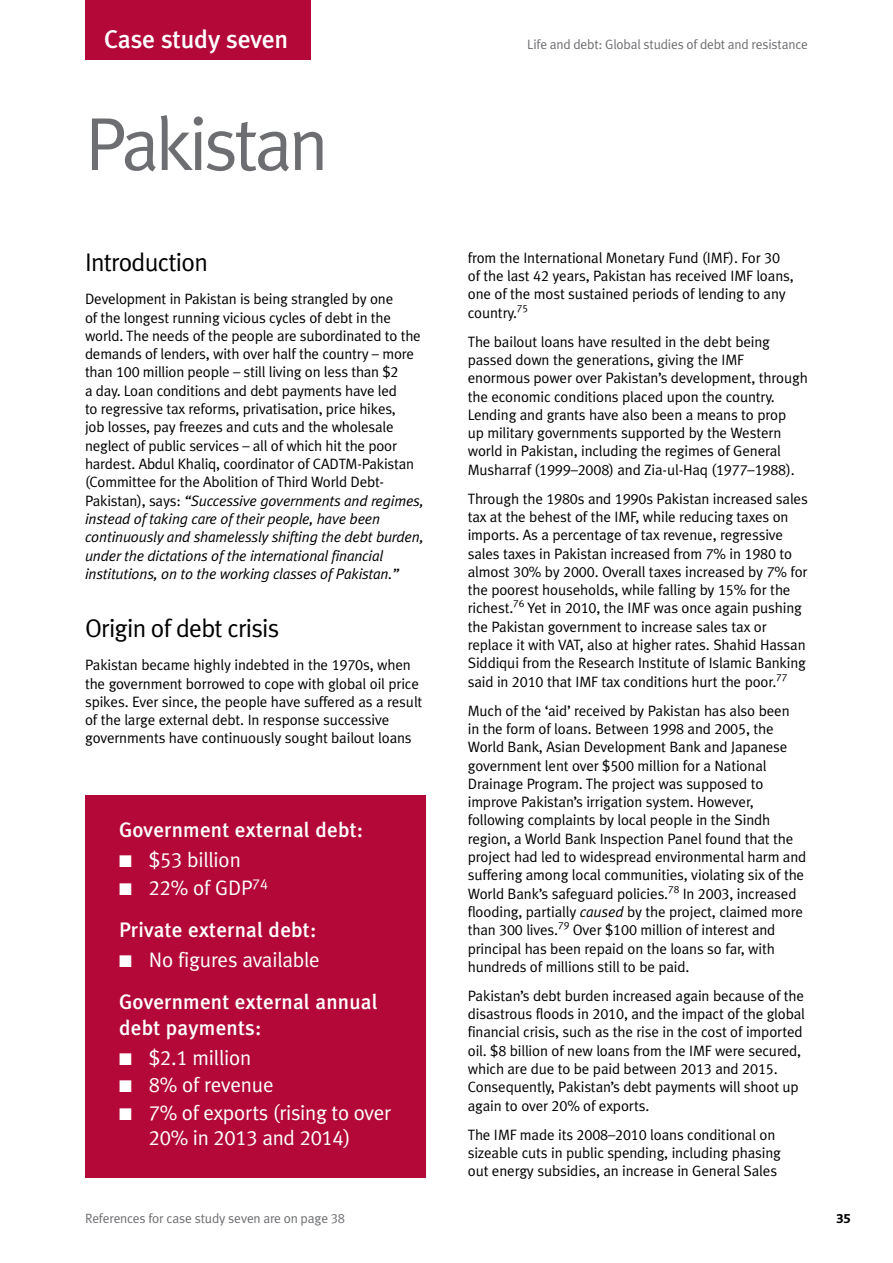
<style>
.page{position:relative;width:893px;height:1263px;background:#fff}
.page>*{position:absolute;margin:0;border:0;box-sizing:border-box;transform-origin:0 0}
.t1{font:75px "Meta Plus Normal";letter-spacing:-.05em;color:#6d6e71}
.t2{font:25.5px "Meta Plus Normal";letter-spacing:-.03em;color:#000}
.t3{font:500 25.5px "Meta Plus";letter-spacing:-.01em;color:#fff}
.t4{font:21px "Meta Plus Normal";letter-spacing:-.01em;color:#fff}
.t5{font:500 21px/25.5px "Meta Plus";letter-spacing:.01em;color:#fff}
.t6{font:21px "Meta Plus Normal Caps";letter-spacing:-.015em;color:#fff}
.t7{font:15px/18.3px "Meta Plus Normal";letter-spacing:-.01em;color:#000}
.t8{font:13.5px "Meta Plus Normal";letter-spacing:-.015em;color:#6d6e71}
.t9{font:800 13.5px "Bliss";color:#000}
.s1{font-family:"Meta Plus Normal Caps"}
.s2{font-style:italic}
.s3{font-family:"Meta Plus Normal"}
</style>
<div class="page">
<div style="left:85px;top:0;width:225px;height:60px;background:#b30838"></div>
<div style="left:85px;top:795px;width:340px;height:383px;background:#b30838"></div>
<h2 class="t3" style="left:104px;top:25px;width:186px">Case study seven</h2>
<h1 class="t1" style="left:85px;top:101px;width:245px">Pakistan</h1>
<h2 class="t2" style="left:85px;top:247px;width:124px">Introduction</h2>
<p class="t7" style="left:85px;top:290px;width:340px">Development in Pakistan is being strangled by one<br>of the longest running vicious cycles of debt in the world. The needs of the people are subordinated to the demands of lenders, with over half the country – more than <span class="s1">100</span> million people – still living on less than $<span class="s1">2<br></span>a day. Loan conditions and debt payments have led<br>to regressive tax reforms, privatisation, price hikes,<br>job losses, pay freezes and cuts and the wholesale neglect of public services – all of which hit the poor hardest. Abdul Khaliq, coordinator of CADTM-Pakistan (Committee for the Abolition of Third World Debt-Pakistan), says: <span class="s2">“Successive governments and regimes, instead of taking care of their people, have been continuously and shamelessly shifting the debt burden, under the dictations of the international financial institutions, on to the working classes of Pakistan.”</span></p>
<h2 class="t2" style="left:85px;top:613px;width:196px">Origin of debt crisis</h2>
<p class="t7" style="left:85px;top:656px;width:339px">Pakistan became highly indebted in the <span class="s1">1970</span>s, when the government borrowed to cope with global oil price spikes. Ever since, the people have suffered as a result of the large external debt. In response successive governments have continuously sought bailout loans</p>
<h3 class="t5" style="left:119px;top:817px;width:246px">Government external debt:</h3>
<h3 class="t4" style="left:119px;top:847px;width:123px">■ $<span class="s1">53</span> billion</h3>
<h3 class="t4" style="left:119px;top:875px;width:150px">■ <span class="s1">22</span>% of GDP<sup>74</sup></h3>
<h3 class="t5" style="left:119px;top:917px;width:199px">Private external debt:</h3>
<h3 class="t4" style="left:119px;top:947px;width:202px">■ No figures available</h3>
<h3 class="t5" style="left:119px;top:989px;width:260px">Government external annual debt payments:</h3>
<h3 class="t4" style="left:119px;top:1045px;width:134px">■ $<span class="s1">2</span>.<span class="s1">1</span> million</h3>
<h3 class="t4" style="left:119px;top:1073px;width:156px">■ <span class="s1">8</span>% of revenue</h3>
<h3 class="t4" style="left:119px;top:1100px;width:274px">■ <span class="s1">7</span>% of exports (rising to over</h3>
<h3 class="t6" style="left:149px;top:1126px;width:203px">20<span class="s3">% in</span> 2013 <span class="s3">and</span> 2014<span class="s3">)</span></h3>
<p class="t8" style="left:85px;top:1210px;width:262px">References for case study seven are on page <span class="s1">38</span></p>
<p class="t8" style="left:527px;top:36px;width:282px">Life and debt: Global studies of debt and resistance</p>
<p class="t7" style="left:468px;top:248px;width:328px">from the International Monetary Fund (IMF). For <span class="s1">30 </span>of the last <span class="s1">42</span> years, Pakistan has received IMF loans, one of the most sustained periods of lending to any country.<sup>75</sup></p>
<p class="t7" style="left:468px;top:332px;width:342px">The bailout loans have resulted in the debt being passed down the generations, giving the IMF enormous power over Pakistan’s development, through the economic conditions placed upon the country.<br>Lending and grants have also been a means to prop<br>up military governments supported by the Western world in Pakistan, including the regimes of General Musharraf (<span class="s1">1999</span>–<span class="s1">2008</span>) and Zia-ul-Haq (<span class="s1">1977</span>–<span class="s1">1988</span>).</p>
<p class="t7" style="left:468px;top:489px;width:342px">Through the <span class="s1">1980</span>s and <span class="s1">1990</span>s Pakistan increased sales tax at the behest of the IMF, while reducing taxes on imports. As a percentage of tax revenue, regressive sales taxes in Pakistan increased from <span class="s1">7</span>% in <span class="s1">1980</span> to almost <span class="s1">30</span>% by <span class="s1">2000</span>. Overall taxes increased by <span class="s1">7</span>% for the poorest households, while falling by <span class="s1">15</span>% for the richest.<sup>76</sup> Yet in <span class="s1">2010</span>, the IMF was once again pushing the Pakistan government to increase sales tax or replace it with VAT, also at higher rates. Shahid Hassan Siddiqui from the Research Institute of Islamic Banking said in <span class="s1">2010</span> that IMF tax conditions hurt the poor.<sup>77</sup></p>
<p class="t7" style="left:468px;top:701px;width:340px">Much of the ‘aid’ received by Pakistan has also been<br>in the form of loans. Between <span class="s1">1998</span> and <span class="s1">2005</span>, the World Bank, Asian Development Bank and Japanese government lent over $<span class="s1">500</span> million for a National Drainage Program. The project was supposed to improve Pakistan’s irrigation system. However, following complaints by local people in the Sindh region, a World Bank Inspection Panel found that the project had led to widespread environmental harm and suffering among local communities, violating six of the World Bank’s safeguard policies.<sup>78</sup> In <span class="s1">2003</span>, increased flooding, partially <span class="s2">caused</span> by the project, claimed more than <span class="s1">300</span> lives.<sup>79</sup> Over $<span class="s1">100</span> million of interest and principal has been repaid on the loans so far, with hundreds of millions still to be paid.</p>
<p class="t7" style="left:468px;top:986px;width:339px">Pakistan’s debt burden increased again because of the disastrous floods in <span class="s1">2010</span>, and the impact of the global financial crisis, such as the rise in the cost of imported oil. $<span class="s1">8</span> billion of new loans from the IMF were secured, which are due to be paid between <span class="s1">2013</span> and <span class="s1">2015</span>.<br>Consequently, Pakistan’s debt payments will shoot up again to over <span class="s1">20</span>% of exports.</p>
<p class="t7" style="left:468px;top:1125px;width:315px">The IMF made its <span class="s1">2008</span>–<span class="s1">2010</span> loans conditional on sizeable cuts in public spending, including phasing out energy subsidies, an increase in General Sales</p>
<p class="t9" style="left:836px;top:1211px;width:16px">35</p>
</div>
